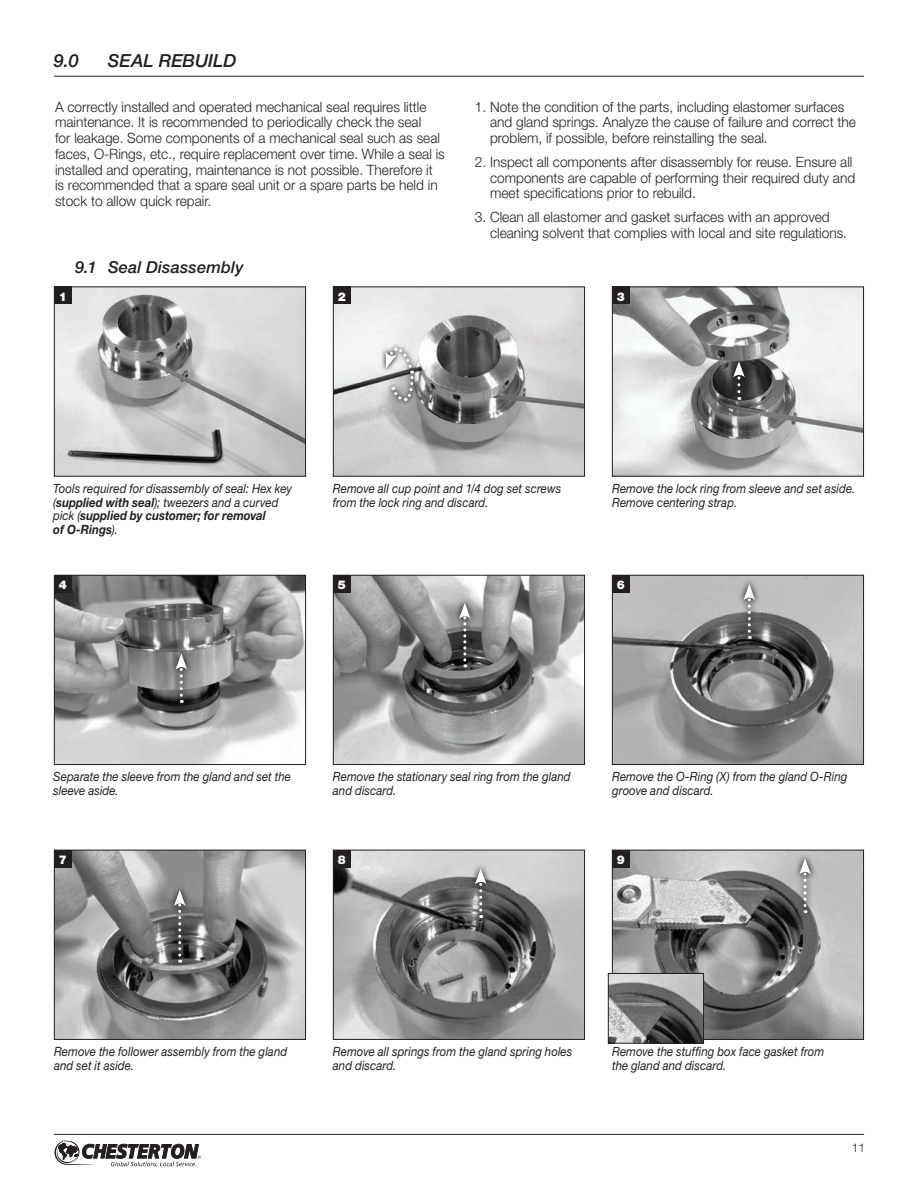
<style>
.page{position:relative;width:918px;height:1188px;background:#fff}
.page>*{position:absolute;margin:0;border:0;box-sizing:border-box;transform-origin:0 0}
.t1{font:italic 500 18px "Helvetica Neue LT Std";letter-spacing:-.005em;color:#231f20}
.t2{font:italic 500 16.5px "Helvetica Neue LT Std";letter-spacing:.01em;color:#231f20}
.t3{font:300 14.25px/15.8px "Helvetica Neue LT Std";color:#231f20;scale:.96 1}
.t4{font:italic 12.75px/13.5px "Helvetica Neue LT Std";letter-spacing:.005em;color:#231f20;scale:.9 1}
.t5{font:900 12px "Helvetica Neue LT Std";color:#fff}
.t6{font:300 12px "Helvetica Neue LT Std";color:#231f20}
.s1{font-weight:700}
</style>
<div class="page">
<hr style="left:54px;top:1134px;width:810px;height:1px;background:#231f20">
<svg style="left:55px;top:1140px;width:146px;height:27px"></svg>
<hr style="left:54px;top:76px;width:810px;height:1px;background:#231f20">
<img style="left:56px;top:288px;width:248px;height:187px">
<div style="left:54px;top:286px;width:252px;height:191px;border:1px solid #231f20"></div>
<div style="left:54px;top:286px;width:18px;height:18px;background:#231f20"></div>
<img style="left:335px;top:288px;width:248px;height:187px">
<div style="left:333px;top:286px;width:252px;height:191px;border:1px solid #231f20"></div>
<div style="left:333px;top:286px;width:18px;height:18px;background:#231f20"></div>
<img style="left:614px;top:288px;width:248px;height:187px">
<div style="left:612px;top:286px;width:252px;height:191px;border:1px solid #231f20"></div>
<div style="left:612px;top:286px;width:18px;height:18px;background:#231f20"></div>
<img style="left:56px;top:577px;width:248px;height:186px">
<div style="left:54px;top:575px;width:252px;height:190px;border:1px solid #231f20"></div>
<div style="left:54px;top:575px;width:18px;height:18px;background:#231f20"></div>
<img style="left:335px;top:577px;width:248px;height:186px">
<div style="left:333px;top:575px;width:252px;height:190px;border:1px solid #231f20"></div>
<div style="left:333px;top:575px;width:18px;height:18px;background:#231f20"></div>
<img style="left:614px;top:577px;width:248px;height:186px">
<div style="left:612px;top:575px;width:252px;height:190px;border:1px solid #231f20"></div>
<div style="left:612px;top:575px;width:18px;height:18px;background:#231f20"></div>
<img style="left:56px;top:852px;width:248px;height:186px">
<div style="left:54px;top:850px;width:252px;height:190px;border:1px solid #231f20"></div>
<div style="left:54px;top:850px;width:18px;height:18px;background:#231f20"></div>
<img style="left:335px;top:852px;width:248px;height:186px">
<div style="left:333px;top:850px;width:252px;height:190px;border:1px solid #231f20"></div>
<div style="left:333px;top:850px;width:18px;height:18px;background:#231f20"></div>
<img style="left:614px;top:852px;width:248px;height:186px">
<div style="left:612px;top:850px;width:252px;height:190px;border:1px solid #231f20"></div>
<div style="left:612px;top:850px;width:18px;height:18px;background:#231f20"></div>
<svg style="left:380px;top:343px;width:39px;height:63px"></svg>
<svg style="left:386px;top:346px;width:29px;height:57px;background:#b7b7b7"></svg>
<svg style="left:726px;top:355px;width:25px;height:52px"></svg>
<svg style="left:733px;top:361px;width:12px;height:39px"></svg>
<svg style="left:169px;top:647px;width:25px;height:63px"></svg>
<svg style="left:175px;top:654px;width:12px;height:49px"></svg>
<svg style="left:452px;top:597px;width:25px;height:77px"></svg>
<svg style="left:459px;top:603px;width:12px;height:64px"></svg>
<svg style="left:737px;top:578px;width:25px;height:67px"></svg>
<svg style="left:743px;top:584px;width:12px;height:55px"></svg>
<svg style="left:793px;top:852px;width:24px;height:68px"></svg>
<svg style="left:799px;top:858px;width:12px;height:55px"></svg>
<svg style="left:167px;top:884px;width:25px;height:85px"></svg>
<svg style="left:174px;top:890px;width:12px;height:73px"></svg>
<svg style="left:468px;top:862px;width:25px;height:62px"></svg>
<svg style="left:475px;top:868px;width:12px;height:50px"></svg>
<img style="left:610px;top:975px;width:92px;height:67px">
<div style="left:608px;top:973px;width:96px;height:71px;border:1px solid #231f20"></div>
<p class="t1" style="left:54px;top:50px;width:26px">9.0</p>
<p class="t1" style="left:108px;top:50px;width:130px">SEAL REBUILD</p>
<p class="t3" style="left:55px;top:98px;width:407px">A correctly installed and operated mechanical seal requires little maintenance. It is recommended to periodically check the seal<br>for leakage. Some components of a mechanical seal such as seal faces, O-Rings, etc., require replacement over time. While a seal is installed and operating, maintenance is not possible. Therefore it is recommended that a spare seal unit or a spare parts be held in stock to allow quick repair.</p>
<p class="t3" style="left:490px;top:98px;width:383px;text-indent:-15px">1. Note the condition of the parts, including elastomer surfaces and gland springs. Analyze the cause of failure and correct the problem, if possible, before reinstalling the seal.</p>
<p class="t3" style="left:490px;top:154px;width:382px;text-indent:-15px">2. Inspect all components after disassembly for reuse. Ensure all components are capable of performing their required duty and meet specifications prior to rebuild.</p>
<p class="t3" style="left:490px;top:209px;width:373px;text-indent:-15px">3. Clean all elastomer and gasket surfaces with an approved cleaning solvent that complies with local and site regulations.</p>
<p class="t5" style="left:59px;top:289px;width:10px">1</p>
<p class="t2" style="left:75px;top:257px;width:170px">9.1 Seal Disassembly</p>
<p class="t5" style="left:338px;top:289px;width:10px">2</p>
<p class="t5" style="left:617px;top:289px;width:10px">3</p>
<p class="t4" style="left:53px;top:482px;width:267px">Tools required for disassembly of seal: Hex key (<span class="s1">supplied with seal</span>); tweezers and a curved pick (<span class="s1">supplied by customer; for removal<br>of O-Rings</span>).</p>
<p class="t5" style="left:59px;top:577px;width:10px">4</p>
<p class="t4" style="left:333px;top:482px;width:255px">Remove all cup point and 1/4 dog set screws from the lock ring and discard.</p>
<p class="t4" style="left:612px;top:482px;width:272px">Remove the lock ring from sleeve and set aside.<br>Remove centering strap.</p>
<p class="t5" style="left:338px;top:577px;width:10px">5</p>
<p class="t5" style="left:617px;top:577px;width:10px">6</p>
<p class="t4" style="left:53px;top:770px;width:266px">Separate the sleeve from the gland and set the sleeve aside.</p>
<p class="t5" style="left:59px;top:852px;width:10px">7</p>
<p class="t4" style="left:333px;top:770px;width:266px">Remove the stationary seal ring from the gland and discard.</p>
<p class="t4" style="left:612px;top:770px;width:263px">Remove the O-Ring (X) from the gland O-Ring groove and discard.</p>
<p class="t5" style="left:338px;top:852px;width:10px">8</p>
<p class="t5" style="left:617px;top:852px;width:10px">9</p>
<p class="t4" style="left:54px;top:1045px;width:261px">Remove the follower assembly from the gland and set it aside.</p>
<p class="t4" style="left:333px;top:1045px;width:268px">Remove all springs from the gland spring holes and discard.</p>
<p class="t4" style="left:612px;top:1045px;width:237px">Remove the stuffing box face gasket from the gland and discard.</p>
<p class="t6" style="left:852px;top:1140px;width:15px">11</p>
</div>
